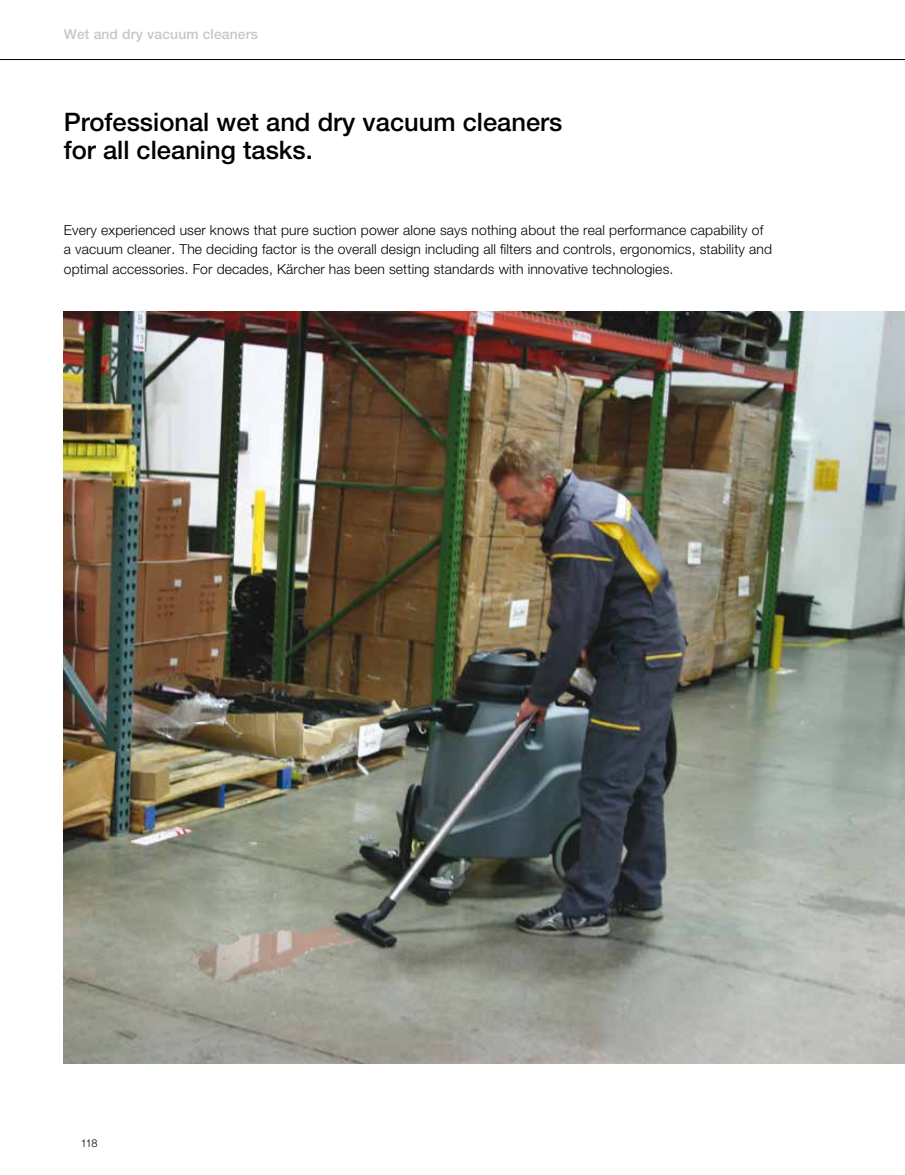
<style>
.page{position:relative;width:905px;height:1175px;background:#fff}
.page>*{position:absolute;margin:0;border:0;box-sizing:border-box;transform-origin:0 0}
.t1{font:500 25.5px/28.5px "Helvetica Neue LT Pro";color:#000}
.t2{font:300 13.8px/19.5px "Helvetica Neue LT Pro";letter-spacing:.01em;color:#000}
.t3{font:500 13.8px "Helvetica Neue LT Pro";letter-spacing:.01em;color:#c6c7c8}
.t4{font:300 10.8px "Helvetica Neue LT Pro";color:#000}
</style>
<div class="page">
<hr style="left:0;top:59px;width:904px;height:1px;background:#000">
<img style="left:64px;top:312px;width:840px;height:751px">
<p class="t3" style="left:64px;top:26px;width:196px">Wet and dry vacuum cleaners</p>
<h1 class="t1" style="left:64px;top:107px;width:500px">Professional wet and dry vacuum cleaners for all cleaning tasks.</h1>
<p class="t2" style="left:64px;top:220px;width:709px">Every experienced user knows that pure suction power alone says nothing about the real performance capability of a vacuum cleaner. The deciding factor is the overall design including all filters and controls, ergonomics, stability and optimal accessories. For decades, Kärcher has been setting standards with innovative technologies.</p>
<p class="t4" style="left:81px;top:1136px;width:18px">118</p>
</div>
